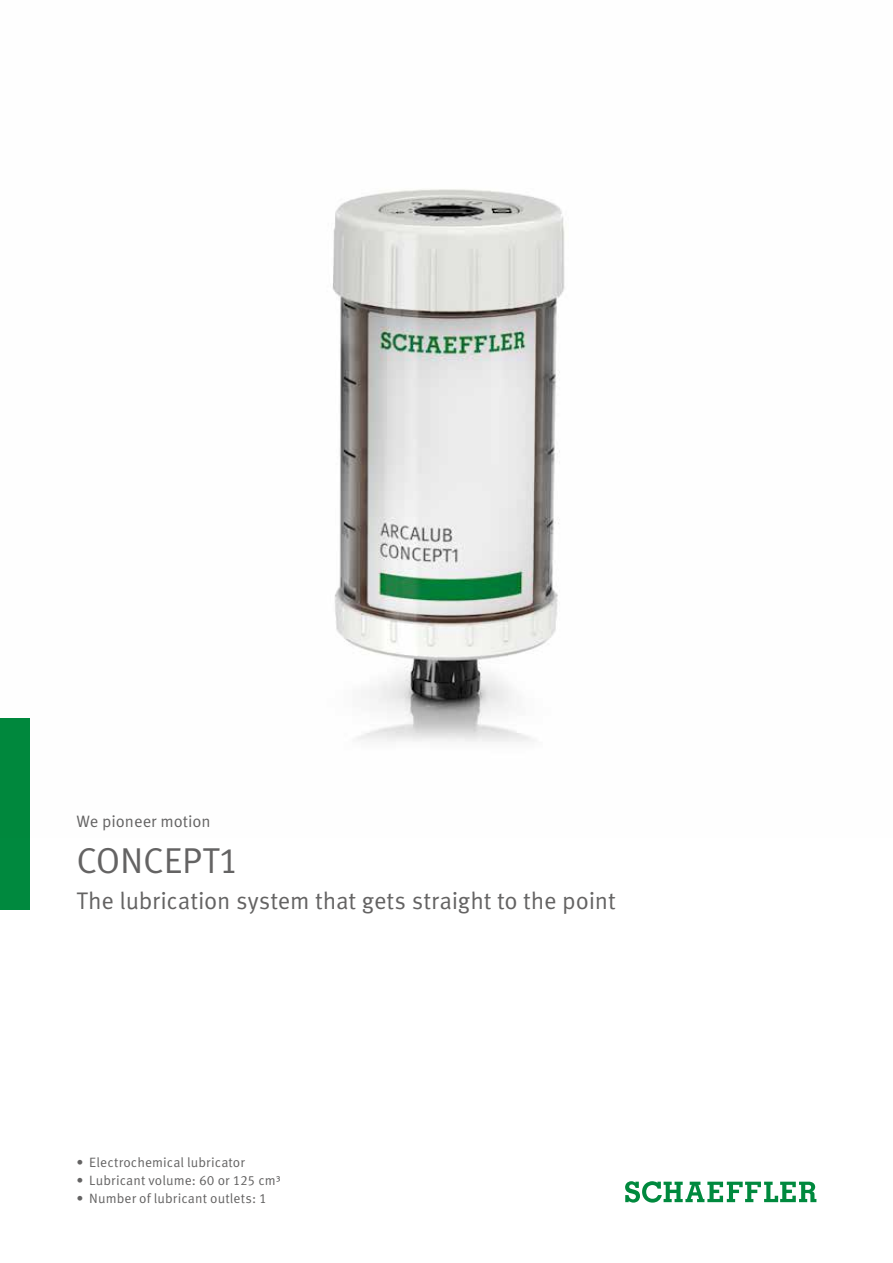
<style>
.page{position:relative;width:893px;height:1263px;background:#fff}
.page>*{position:absolute;margin:0;border:0;box-sizing:border-box;transform-origin:0 0}
.t1{font:36px "Schaeffler Meta";letter-spacing:-.005em;color:#646363}
.t2{font:24px "Schaeffler Meta";letter-spacing:-.005em;color:#646363}
.t3{font:16.5px "Schaeffler Meta";letter-spacing:-.005em;color:#646363}
.t4{font:13.5px "Schaeffler Meta";letter-spacing:.005em;color:#646363}
</style>
<div class="page">
<img style="left:332px;top:189px;width:233px;height:553px">
<div style="left:0;top:718px;width:30px;height:191px;background:#00893e"></div>
<svg style="left:625px;top:1181px;width:191px;height:21px"></svg>
<p class="t3" style="left:77px;top:811px;width:136px">We pioneer motion</p>
<h1 class="t1" style="left:77px;top:839px;width:164px">CONCEPT1</h1>
<h2 class="t2" style="left:77px;top:887px;width:541px">The lubrication system that gets straight to the point</h2>
<p class="t4" style="left:77px;top:1154px;width:170px">• Electrochemical lubricator</p>
<p class="t4" style="left:77px;top:1172px;width:206px">• Lubricant volume: 60 or 125 cm3</p>
<p class="t4" style="left:77px;top:1190px;width:192px">• Number of lubricant outlets: 1</p>
</div>
